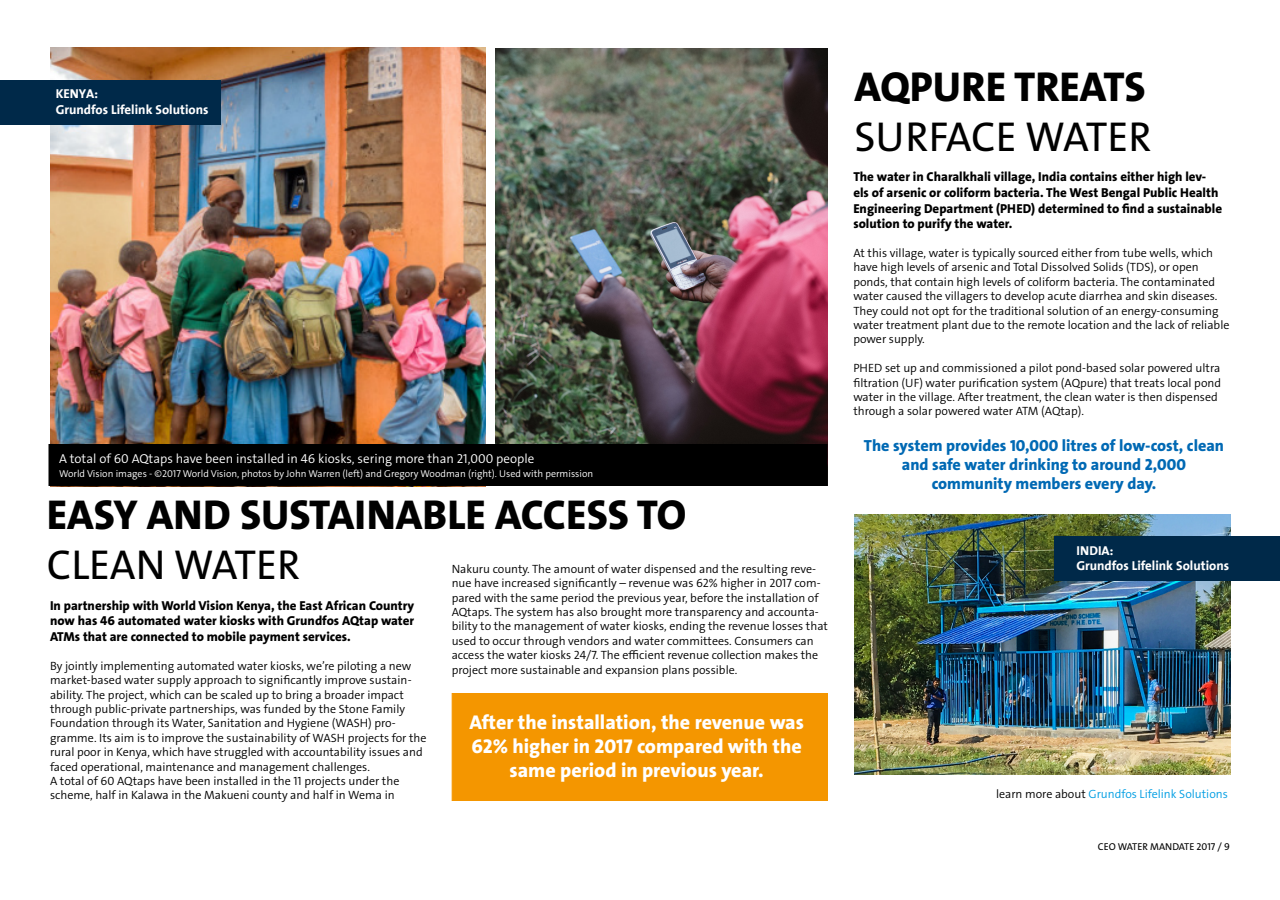
<style>
.page{position:relative;width:1280px;height:900px;background:#fff}
.page>*{position:absolute;margin:0;border:0;box-sizing:border-box;transform-origin:0 0}
.t1{font:42px "Grundfos The Sans V2 OT 8 XB";color:#000}
.t2{font:42px "Grundfos The Sans V2 OT 5 R";color:#000}
.t3{font:20px/24px "Grundfos The Sans V2 OT 8 XB";color:#fff;text-align:center}
.t4{font:16.2px/19.4px "Grundfos The Sans V2 OT 8 XB";color:#0069b4;text-align:center}
.t5{font:13px/15.6px "Grundfos The Sans V2 OT 8 XB";color:#000;text-align:justify}
.t6{font:13px "Grundfos The Sans V2 OT 4 SL";color:#fff}
.t7{font:700 13px/15.6px "Grundfos The Sans";color:#fff}
.t8{font:12px/14.4px "Grundfos The Sans V2 OT 4 SL";color:#000}
.t9{font:12px "Grundfos The Sans V2 OT 4 SL";color:#009ee3}
.t10{font:10px "Grundfos The Sans V2 OT 4 SL";color:#fff}
.t11{font:10px "Grundfos The Sans V2 OT 5 R";color:#000}
.s1{color:#000}
</style>
<div class="page">
<img style="left:496px;top:48px;width:331px;height:396px">
<img style="left:50px;top:48px;width:436px;height:396px">
<div style="left:0;top:80px;width:221px;height:45px;background:#002949"></div>
<div style="left:452px;top:693px;width:376px;height:108px;background:#f49600"></div>
<div style="left:50px;top:445px;width:776px;height:40px;background:#000"></div>
<div style="left:48px;top:444px;width:780px;height:42px;border:2px solid #000"></div>
<img style="left:855px;top:514px;width:375px;height:260px">
<div style="left:1054px;top:536px;width:226px;height:45px;background:#002949"></div>
<p class="t7" style="left:56px;top:86px;width:154px">KENYA:<br>Grundfos Lifelink Solutions</p>
<p class="t6" style="left:59px;top:450px;width:477px">A total of 60 AQtaps have been installed in 46 kiosks, sering more than 21,000 people</p>
<p class="t10" style="left:59px;top:467px;width:536px">World Vision images - ©2017 World Vision, photos by John Warren (left) and Gregory Woodman (right). Used with permission</p>
<h1 class="t1" style="left:47px;top:488px;width:641px">EASY AND SUSTAINABLE ACCESS TO</h1>
<h1 class="t2" style="left:47px;top:538px;width:255px">CLEAN WATER</h1>
<p class="t8" style="left:452px;top:562px;width:378px">Nakuru county. The amount of water dispensed and the resulting reve&shy;nue have increased significantly – revenue was 62% higher in 2017 com&shy;pared with the same period the previous year, before the installation of AQtaps. The system has also brought more transparency and accounta&shy;bility to the management of water kiosks, ending the revenue losses that used to occur through vendors and water committees. Consumers can access the water kiosks 24/7. The efficient revenue collection makes the project more sustainable and expansion plans possible.</p>
<p class="t5" style="left:50px;top:598px;width:366px">In partnership with World Vision Kenya, the East African Country now has 46 automated water kiosks with Grundfos AQtap water ATMs that are connected to mobile payment services.</p>
<p class="t8" style="left:50px;top:659px;width:378px">By jointly implementing automated water kiosks, we’re piloting a new market-based water supply approach to significantly improve sustain&shy;ability. The project, which can be scaled up to bring a broader impact through public-private partnerships, was funded by the Stone Family Foundation through its Water, Sanitation and Hygiene (WASH) pro&shy;gramme. Its aim is to improve the sustainability of WASH projects for the rural poor in Kenya, which have struggled with accountability issues and faced operational, maintenance and management challenges.<br>A total of 60 AQtaps have been installed in the 11 projects under the scheme, half in Kalawa in the Makueni county and half in Wema in</p>
<h2 class="t3" style="left:469px;top:710px;width:336px">After the installation, the revenue was<br>62% higher in 2017 compared with the same period in previous year.</h2>
<h1 class="t1" style="left:855px;top:60px;width:293px">AQPURE TREATS</h1>
<h1 class="t2" style="left:855px;top:110px;width:299px">SURFACE WATER</h1>
<p class="t5" style="left:853px;top:169px;width:370px;text-align:left">The water in Charalkhali village, India contains either high lev&shy;els of arsenic or coliform bacteria. The West Bengal Public Health Engineering Department (PHED) determined to find a sustainable solution to purify the water.</p>
<p class="t8" style="left:853px;top:246px;width:378px">At this village, water is typically sourced either from tube wells, which have high levels of arsenic and Total Dissolved Solids (TDS), or open ponds, that contain high levels of coliform bacteria. The contaminated water caused the villagers to develop acute diarrhea and skin diseases.<br>They could not opt for the traditional solution of an energy-consuming water treatment plant due to the remote location and the lack of reliable power supply.</p>
<p class="t8" style="left:853px;top:361px;width:369px">PHED set up and commissioned a pilot pond-based solar powered ultra filtration (UF) water purification system (AQpure) that treats local pond water in the village. After treatment, the clean water is then dispensed through a solar powered water ATM (AQtap).</p>
<h3 class="t4" style="left:864px;top:436px;width:362px">The system provides 10,000 litres of low-cost, clean and safe water drinking to around 2,000 community members every day.</h3>
<p class="t7" style="left:1076px;top:543px;width:154px">INDIA:<br>Grundfos Lifelink Solutions</p>
<p class="t9" style="left:996px;top:786px;width:233px"><span class="s1">learn more about</span> Grundfos Lifelink Solutions</p>
<p class="t11" style="left:1098px;top:840px;width:134px">CEO WATER MANDATE 2017 / 9</p>
</div>
